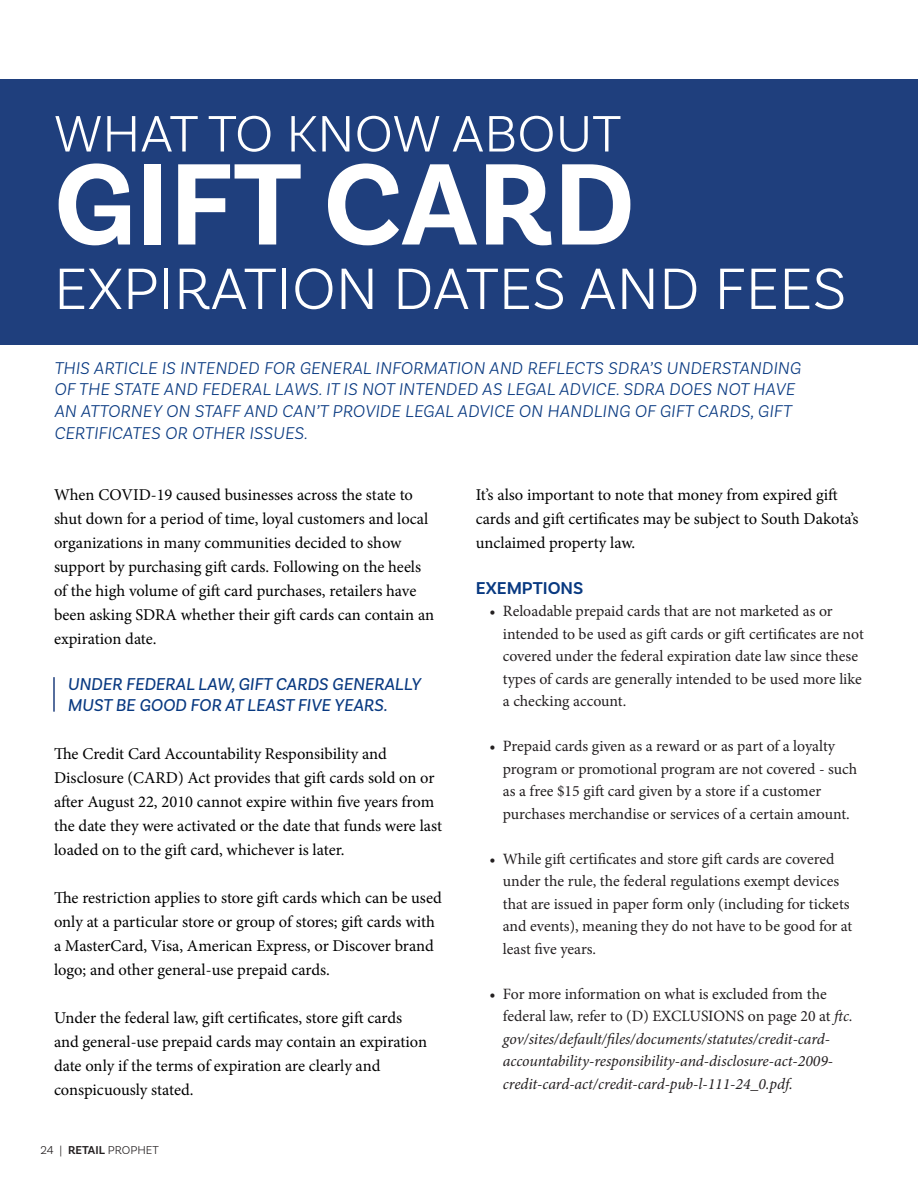
<style>
.page{position:relative;width:918px;height:1188px;background:#fff}
.page>*{position:absolute;margin:0;border:0;box-sizing:border-box;transform-origin:0 0}
.Headline{font:700 121.5px "Basic Sans";color:#fff}
.Headline-2{font:300 61.5px "Basic Sans";color:#fff}
.Headline-3{font:300 54px "Basic Sans";color:#fff}
.Headline-4{font:italic 300 18px/21.6px "Basic Sans";letter-spacing:.01em;color:#083981}
.Headline-5{font:italic 18px/21.6px "Basic Sans";color:#083981}
.Headline-6{font:600 18px "Basic Sans";color:#083981}
.Body{font:16.5px/24px "Minion Pro";letter-spacing:-.005em;color:#000}
.t1{font:15.75px/22.5px "Minion Pro";letter-spacing:-.005em;color:#231f20}
.t2{font:italic 15.75px/22.5px "Minion Pro";letter-spacing:-.01em;color:#231f20}
.t3{font:300 12px "Basic Sans";color:#231f20}
.s1{font-weight:600}
.s2{font-style:normal}
</style>
<div class="page">
<div style="left:0;top:79px;width:918px;height:266px;background:#1f3f7d"></div>
<hr style="left:53px;top:677px;width:2px;height:35px;background:#1f3f7d">
<p class="Headline-3" style="left:54px;top:101px;width:569px">WHAT TO KNOW ABOUT</p>
<p class="Headline" style="left:54px;top:131px;width:583px">GIFT CARD</p>
<p class="Headline-2" style="left:54px;top:252px;width:794px">EXPIRATION DATES AND FEES</p>
<p class="Headline-4" style="left:54px;top:357px;width:748px">THIS ARTICLE IS INTENDED FOR GENERAL INFORMATION AND REFLECTS SDRA’S UNDERSTANDING OF THE STATE AND FEDERAL LAWS. IT IS NOT INTENDED AS LEGAL ADVICE. SDRA DOES NOT HAVE AN ATTORNEY ON STAFF AND CAN’T PROVIDE LEGAL ADVICE ON HANDLING OF GIFT CARDS, GIFT CERTIFICATES OR OTHER ISSUES.</p>
<p class="Body" style="left:54px;top:483px;width:382px">When COVID-19 caused businesses across the state to shut down for a period of time, loyal customers and local organizations in many communities decided to show support by purchasing gift cards. Following on the heels of the high volume of gift card purchases, retailers have been asking SDRA whether their gift cards can contain an expiration date.</p>
<p class="Headline-5" style="left:68px;top:673px;width:355px">UNDER FEDERAL LAW, GIFT CARDS GENERALLY<br>MUST BE GOOD FOR AT LEAST FIVE YEARS.</p>
<p class="Body" style="left:54px;top:742px;width:390px">The Credit Card Accountability Responsibility and Disclosure (CARD) Act provides that gift cards sold on or after August 22, 2010 cannot expire within five years from the date they were activated or the date that funds were last loaded on to the gift card, whichever is later.</p>
<p class="Body" style="left:54px;top:886px;width:389px">The restriction applies to store gift cards which can be used only at a particular store or group of stores; gift cards with a MasterCard, Visa, American Express, or Discover brand logo; and other general-use prepaid cards.</p>
<p class="Body" style="left:54px;top:1006px;width:375px">Under the federal law, gift certificates, store gift cards and general-use prepaid cards may contain an expiration date only if the terms of expiration are clearly and conspicuously stated.</p>
<p class="t3" style="left:40px;top:1142px;width:120px">24 | <span class="s1">RETAIL</span> PROPHET</p>
<p class="Body" style="left:476px;top:483px;width:384px">It’s also important to note that money from expired gift cards and gift certificates may be subject to South Dakota’s unclaimed property law.</p>
<p class="Headline-6" style="left:476px;top:577px;width:109px">EXEMPTIONS</p>
<p class="t1" style="left:503px;top:600px;width:362px;text-indent:-14px">• Reloadable prepaid cards that are not marketed as or intended to be used as gift cards or gift certificates are not covered under the federal expiration date law since these types of cards are generally intended to be used more like a checking account.</p>
<p class="t1" style="left:503px;top:735px;width:356px;text-indent:-14px">• Prepaid cards given as a reward or as part of a loyalty program or promotional program are not covered - such as a free $15 gift card given by a store if a customer purchases merchandise or services of a certain amount.</p>
<p class="t1" style="left:503px;top:848px;width:351px;text-indent:-14px">• While gift certificates and store gift cards are covered under the rule, the federal regulations exempt devices that are issued in paper form only (including for tickets and events), meaning they do not have to be good for at least five years.</p>
<p class="t2" style="left:503px;top:982px;width:351px;text-indent:-14px"><span class="s2">• For more information on what is excluded from the federal law, refer to (D) EXCLUSIONS on page 20 at</span> ftc. gov/sites/default/files/documents/statutes/credit-card&shy;accountability-responsibility-and-disclosure-act-2009- credit-card-act/credit-card-pub-l-111-24_0.pdf.</p>
</div>
